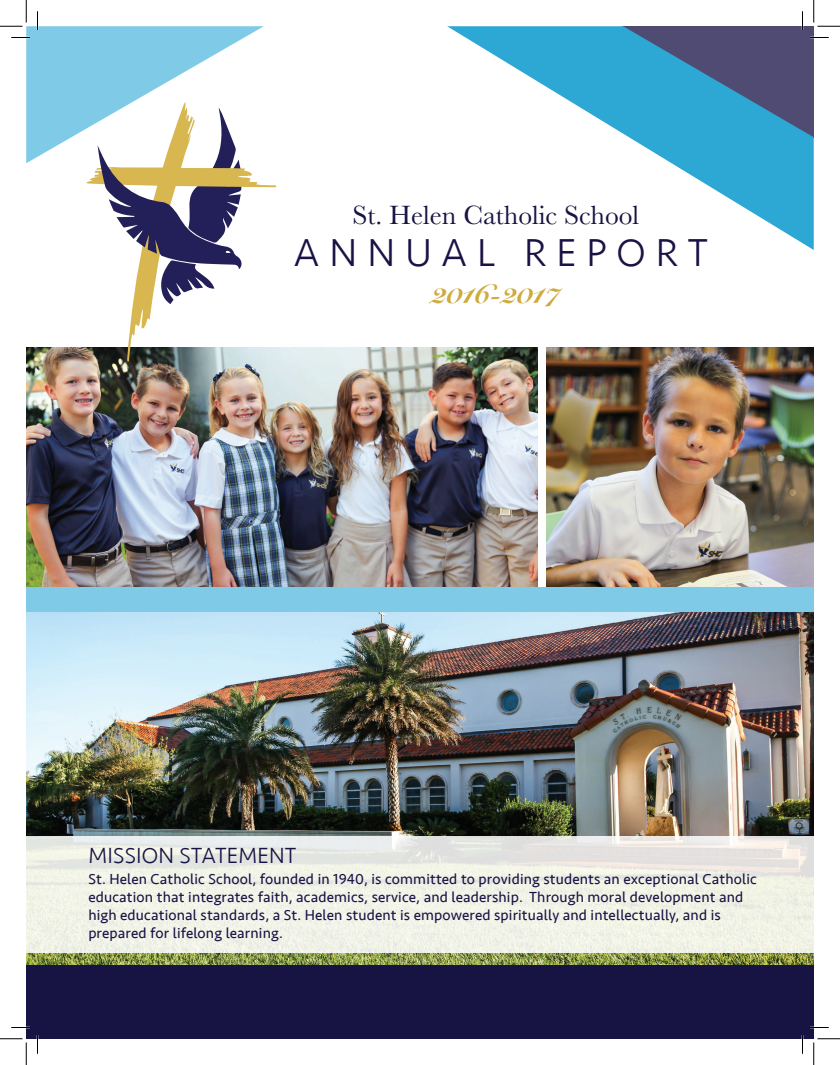
<style>
.page{position:relative;width:840px;height:1065px;background:#fff}
.page>*{position:absolute;margin:0;border:0;box-sizing:border-box;transform-origin:0 0}
.t1{font:300 40px "Seravek";letter-spacing:.25em;color:#191245}
.t2{font:27.5px "Baskerville";color:#171342}
.t3{font:900 27.5px "Snell Roundhand";color:#cfaa3c}
.t4{font:300 22.5px "Seravek";letter-spacing:.01em;color:#191245}
.t5{font:15px/18px "Seravek";letter-spacing:.01em;color:#191245}
</style>
<div class="page">
<img style="left:26px;top:347px;width:512px;height:240px">
<img style="left:547px;top:426px;width:267px;height:161px">
<img style="left:26px;top:611px;width:788px;height:355px">
<div style="left:26px;top:966px;width:788px;height:73px;background:#171342"></div>
<div style="left:26px;top:837px;width:788px;height:116px;background:linear-gradient(to bottom,#e9eae4,#f3f5e8)"></div>
<div style="left:26px;top:587px;width:788px;height:24px;background:#7fcae6"></div>
<img style="left:450px;top:347px;width:364px;height:79px">
<svg style="left:447px;top:26px;width:367px;height:224px"></svg>
<svg style="left:810px;top:37px;width:19px;height:1px"></svg>
<svg style="left:11px;top:1027px;width:19px;height:1px"></svg>
<svg style="left:810px;top:1027px;width:19px;height:1px"></svg>
<svg style="left:37px;top:1035px;width:1px;height:19px"></svg>
<svg style="left:802px;top:11px;width:1px;height:19px"></svg>
<svg style="left:802px;top:1035px;width:1px;height:19px"></svg>
<svg style="left:0;top:0;width:278px;height:362px"></svg>
<svg style="left:0;top:1039px;width:27px;height:26px"></svg>
<svg style="left:814px;top:0;width:26px;height:27px"></svg>
<svg style="left:814px;top:1039px;width:26px;height:26px"></svg>
<h2 class="t2" style="left:352px;top:198px;width:288px">St. Helen Catholic School</h2>
<h1 class="t1" style="left:293px;top:230px;width:416px">ANNUAL REPORT</h1>
<h2 class="t3" style="left:431px;top:278px;width:131px">2016-2017</h2>
<h3 class="t4" style="left:88px;top:842px;width:210px">MISSION STATEMENT</h3>
<p class="t5" style="left:88px;top:870px;width:670px">St. Helen Catholic School, founded in 1940, is committed to providing students an exceptional Catholic education that integrates faith, academics, service, and leadership. Through moral development and high educational standards, a St. Helen student is empowered spiritually and intellectually, and is prepared for lifelong learning.</p>
</div>
